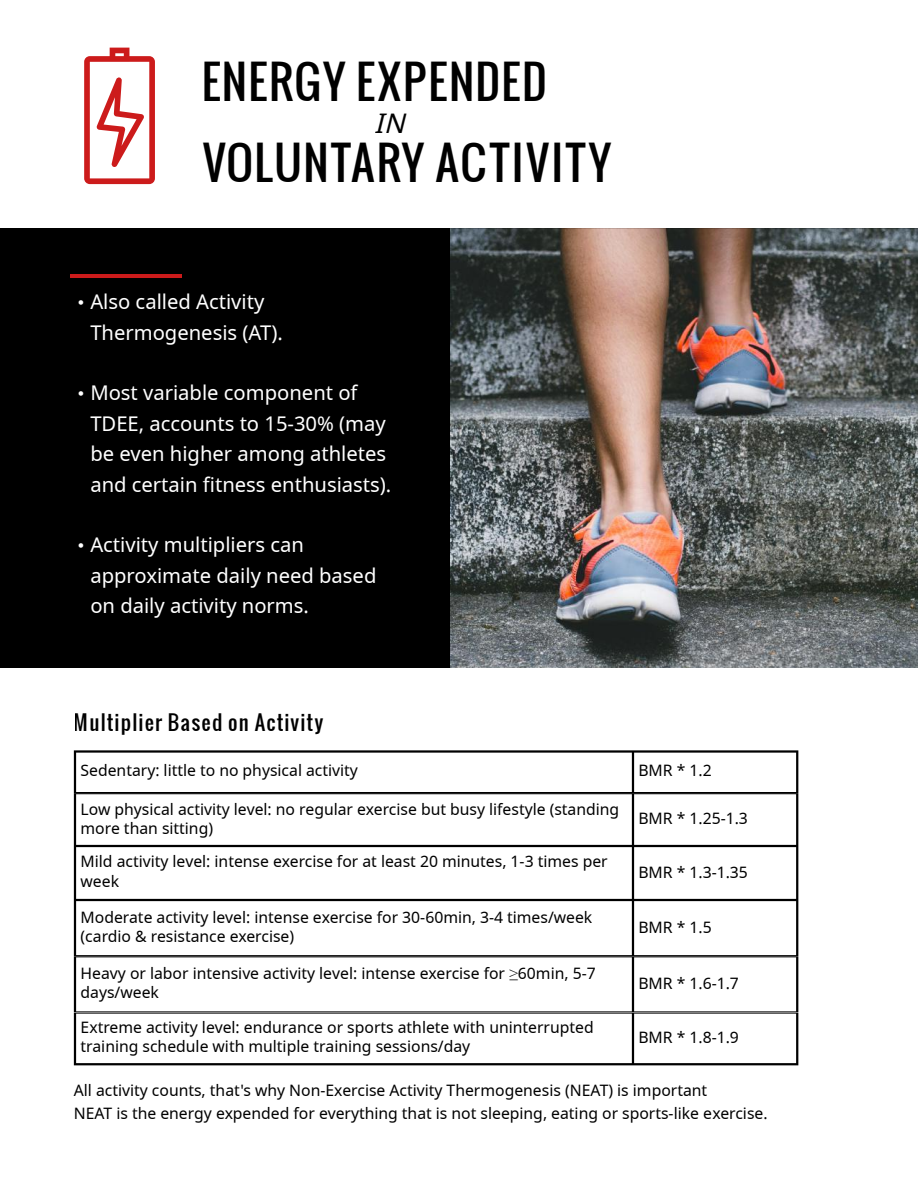
<style>
.page{position:relative;width:918px;height:1188px;background:#000}
.page>*{position:absolute;margin:0;border:0;box-sizing:border-box;transform-origin:0 0}
.t1{font:45px "Oswald";letter-spacing:.025em;color:#000}
.t2{font:italic 27px "Noto Sans";color:#000}
.t3{font:20.25px/30.3px "Noto Sans";color:#fff}
.t4{font:20.25px "Oswald";letter-spacing:.055em;color:#000}
.t5{font:15.75px/19.2px "Noto Sans";color:#000}
.s1{font-family:"Arial";font-size:18.3px}
.s2{font-family:"Times New Roman"}
</style>
<div class="page">
<img style="left:450px;top:228px;width:468px;height:440px">
<div style="left:0;top:668px;width:918px;height:520px;background:#fff"></div>
<div style="left:0;top:0;width:918px;height:228px;background:#fff"></div>
<hr style="left:70px;top:274px;width:111px;height:3px;background:#cc1b1b">
<svg style="left:84px;top:48px;width:71px;height:136px"></svg>
<svg style="left:74px;top:750px;width:724px;height:315px"></svg>
<h1 class="t1" style="left:201px;top:48px;width:347px">ENERGY EXPENDED</h1>
<h2 class="t2" style="left:375px;top:104px;width:39px">IN</h2>
<h1 class="t1" style="left:201px;top:129px;width:412px">VOLUNTARY ACTIVITY</h1>
<p class="t3" style="left:90px;top:288px;width:194px;text-indent:-13px"><span class="s1">•</span> Also called Activity<br>Thermogenesis (AT).</p>
<p class="t3" style="left:90px;top:379px;width:302px;text-indent:-13px"><span class="s1">•</span> Most variable component of<br>TDEE, accounts to 15-30% (may be even higher among athletes and certain fitness enthusiasts).</p>
<p class="t3" style="left:90px;top:531px;width:288px;text-indent:-13px"><span class="s1">•</span> Activity multipliers can approximate daily need based on daily activity norms.</p>
<p class="t4" style="left:74px;top:707px;width:251px">Multiplier Based on Activity</p>
<p class="t5" style="left:81px;top:761px;width:279px">Sedentary: little to no physical activity</p>
<p class="t5" style="left:638px;top:761px;width:75px">BMR * 1.2</p>
<p class="t5" style="left:81px;top:800px;width:540px">Low physical activity level: no regular exercise but busy lifestyle (standing more than sitting)</p>
<p class="t5" style="left:638px;top:809px;width:111px">BMR * 1.25-1.3</p>
<p class="t5" style="left:81px;top:853px;width:529px">Mild activity level: intense exercise for at least 20 minutes, 1-3 times per week</p>
<p class="t5" style="left:638px;top:863px;width:111px">BMR * 1.3-1.35</p>
<p class="t5" style="left:81px;top:908px;width:513px">Moderate activity level: intense exercise for 30-60min, 3-4 times/week (cardio &amp; resistance exercise)</p>
<p class="t5" style="left:638px;top:918px;width:75px">BMR * 1.5</p>
<p class="t5" style="left:81px;top:964px;width:517px">Heavy or labor intensive activity level: intense exercise for <span class="s2">≥</span>60min, 5-7 days/week</p>
<p class="t5" style="left:638px;top:974px;width:102px">BMR * 1.6-1.7</p>
<p class="t5" style="left:81px;top:1018px;width:515px">Extreme activity level: endurance or sports athlete with uninterrupted training schedule with multiple training sessions/day</p>
<p class="t5" style="left:638px;top:1028px;width:102px">BMR * 1.8-1.9</p>
<p class="t5" style="left:74px;top:1079px;width:695px;line-height:23.7px">All activity counts, that's why Non-Exercise Activity Thermogenesis (NEAT) is important<br>NEAT is the energy expended for everything that is not sleeping, eating or sports-like exercise.</p>
</div>
